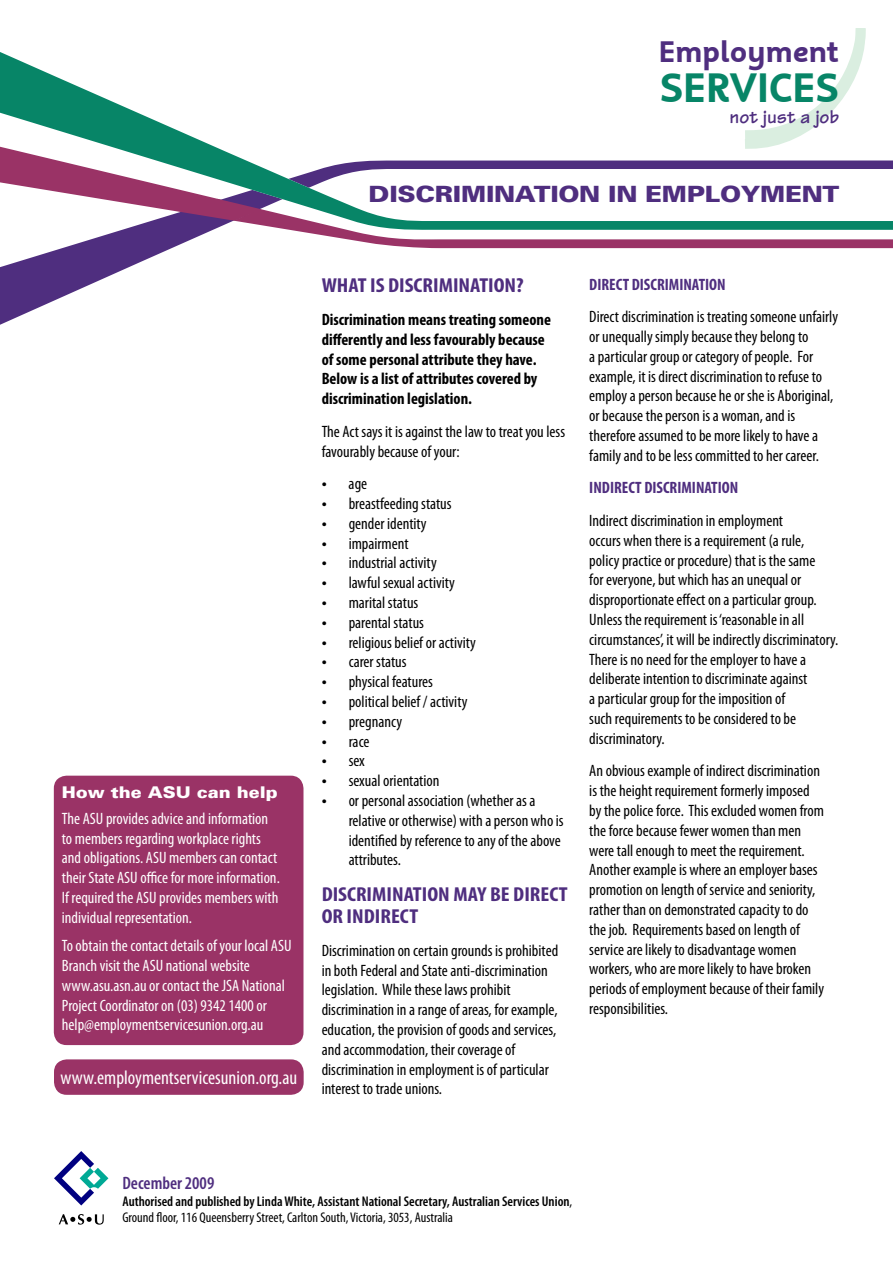
<style>
.page{position:relative;width:893px;height:1263px;background:#fff}
.page>*{position:absolute;margin:0;border:0;box-sizing:border-box;transform-origin:0 0}
.t1{font:700 45.75px "Harmony Text";color:#078567}
.t2{font:700 33.15px "Harmony Text";color:#4f2e7f}
.t3{font:22.5px "USA Black Plain";letter-spacing:-.01em;color:#4f2e7f;scale:1.12 1}
.t4{font:700 condensed 20.25px/22.5px "Myriad Pro";color:#4f2e7f;scale:1.11 1}
.t5{font:condensed 19.5px "Myriad Pro";color:#fff}
.t6{font:700 19.5px "Tekton";color:#4f2e7f}
.t7{font:600 condensed 18px "Myriad Pro";color:#4f2e7f}
.t8{font:condensed 16.5px/19.8px "Myriad Pro";color:#000}
.t9{font:condensed 16.5px/19.8px "Myriad Pro";color:#fff}
.t10{font:700 condensed 16.5px/19.8px "Myriad Pro";color:#000}
.t11{font:700 condensed 16.5px "Myriad Pro";color:#4f2e7f}
.t12{font:16.2px "USA Black Plain";color:#fff;scale:1.11 1}
.t13{font:600 condensed 14.1px/17px "Myriad Pro";color:#000}
.s1{font-stretch:normal;font-size:18px}
.s2{font-weight:400}
</style>
<div class="page">
<svg style="left:0;top:248px;width:172px;height:77px"></svg>
<svg style="left:0;top:28px;width:893px;height:220px"></svg>
<svg style="left:54px;top:1151px;width:54px;height:54px"></svg>
<svg style="left:59px;top:1214px;width:45px;height:10px"></svg>
<div style="left:54px;top:776px;width:249px;height:269px;background:#9a3366;border-radius:13px"></div>
<div style="left:54px;top:1059px;width:250px;height:36px;background:#9a3366;border-radius:13px"></div>
<h2 class="t2" style="left:659px;top:34px;width:182px">Employment</h2>
<h1 class="t1" style="left:660px;top:63px;width:181px">SERVICES</h1>
<p class="t6" style="left:729px;top:104px;width:111px">not just a job</p>
<h3 class="t3" style="left:369px;top:180px;width:422px">DISCRIMINATION IN EMPLOYMENT</h3>
<p class="t12" style="left:62px;top:782px;width:196px">How the ASU can help</p>
<p class="t9" style="left:62px;top:808px;width:219px">The ASU provides advice and information to members regarding workplace rights and obligations. ASU members can contact their State ASU office for more information.<br>If required the ASU provides members with individual representation.</p>
<p class="t9" style="left:62px;top:935px;width:231px">To obtain the contact details of your local ASU Branch visit the ASU national website www.asu.asn.au or contact the JSA National Project Coordinator on (03) 9342 1400 or help@employmentservicesunion.org.au</p>
<p class="t5" style="left:60px;top:1066px;width:238px">www.employmentservicesunion.org.au</p>
<p class="t4" style="left:322px;top:274px;width:184px">WHAT IS DISCRIMINATION?</p>
<p class="t10" style="left:322px;top:309px;width:231px">Discrimination means treating someone differently and less favourably because of some personal attribute they have.<br>Below is a list of attributes covered by discrimination legislation.</p>
<p class="t8" style="left:322px;top:421px;width:245px">The Act says it is against the law to treat you less favourably because of your:</p>
<p class="t8" style="left:322px;top:474px;width:47px"><span class="s1">•</span> age</p>
<p class="t8" style="left:322px;top:493px;width:131px"><span class="s1">•</span> breastfeeding status</p>
<p class="t8" style="left:322px;top:513px;width:107px"><span class="s1">•</span> gender identity</p>
<p class="t8" style="left:322px;top:533px;width:88px"><span class="s1">•</span> impairment</p>
<p class="t8" style="left:322px;top:553px;width:117px"><span class="s1">•</span> industrial activity</p>
<p class="t8" style="left:322px;top:573px;width:135px"><span class="s1">•</span> lawful sexual activity</p>
<p class="t8" style="left:322px;top:592px;width:98px"><span class="s1">•</span> marital status</p>
<p class="t8" style="left:322px;top:612px;width:104px"><span class="s1">•</span> parental status</p>
<p class="t8" style="left:322px;top:632px;width:156px"><span class="s1">•</span> religious belief or activity</p>
<p class="t8" style="left:322px;top:652px;width:86px"><span class="s1">•</span> carer status</p>
<p class="t8" style="left:322px;top:672px;width:113px"><span class="s1">•</span> physical features</p>
<p class="t8" style="left:322px;top:691px;width:147px"><span class="s1">•</span> political belief / activity</p>
<p class="t8" style="left:322px;top:711px;width:82px"><span class="s1">•</span> pregnancy</p>
<p class="t8" style="left:322px;top:731px;width:49px"><span class="s1">•</span> race</p>
<p class="t8" style="left:322px;top:751px;width:45px"><span class="s1">•</span> sex</p>
<p class="t8" style="left:322px;top:771px;width:119px"><span class="s1">•</span> sexual orientation</p>
<p class="t8" style="left:349px;top:790px;width:217px;text-indent:-27px"><span class="s1">•</span> or personal association (whether as a relative or otherwise) with a person who is identified by reference to any of the above attributes.</p>
<p class="t4" style="left:322px;top:882px;width:223px">DISCRIMINATION MAY BE DIRECT<br>OR INDIRECT</p>
<p class="t8" style="left:322px;top:940px;width:238px">Discrimination on certain grounds is prohibited in both Federal and State anti-discrimination legislation. While these laws prohibit discrimination in a range of areas, for example, education, the provision of goods and services, and accommodation, their coverage of discrimination in employment is of particular interest to trade unions.</p>
<p class="t11" style="left:589px;top:274px;width:138px">DIRECT DISCRIMINATION</p>
<p class="t8" style="left:589px;top:307px;width:250px">Direct discrimination is treating someone unfairly or unequally simply because they belong to<br>a particular group or category of people. For example, it is direct discrimination to refuse to employ a person because he or she is Aboriginal, or because the person is a woman, and is therefore assumed to be more likely to have a family and to be less committed to her career.</p>
<p class="t11" style="left:589px;top:478px;width:151px">INDIRECT DISCRIMINATION</p>
<p class="t8" style="left:589px;top:510px;width:251px">Indirect discrimination in employment<br>occurs when there is a requirement (a rule, policy practice or procedure) that is the same<br>for everyone, but which has an unequal or disproportionate effect on a particular group.<br>Unless the requirement is ‘reasonable in all circumstances’, it will be indirectly discriminatory.<br>There is no need for the employer to have a deliberate intention to discriminate against<br>a particular group for the imposition of<br>such requirements to be considered to be discriminatory.</p>
<p class="t8" style="left:589px;top:761px;width:236px">An obvious example of indirect discrimination is the height requirement formerly imposed by the police force. This excluded women from the force because fewer women than men were tall enough to meet the requirement.<br>Another example is where an employer bases promotion on length of service and seniority, rather than on demonstrated capacity to do the job. Requirements based on length of service are likely to disadvantage women workers, who are more likely to have broken periods of employment because of their family responsibilities.</p>
<p class="t7" style="left:122px;top:1173px;width:93px">December 2009</p>
<p class="t13" style="left:122px;top:1192px;width:451px">Authorised and published by Linda White, Assistant National Secretary, Australian Services Union<span class="s2">,<br>Ground floor, 116 Queensberry Street, Carlton South, Victoria, 3053, Australia</span></p>
</div>
